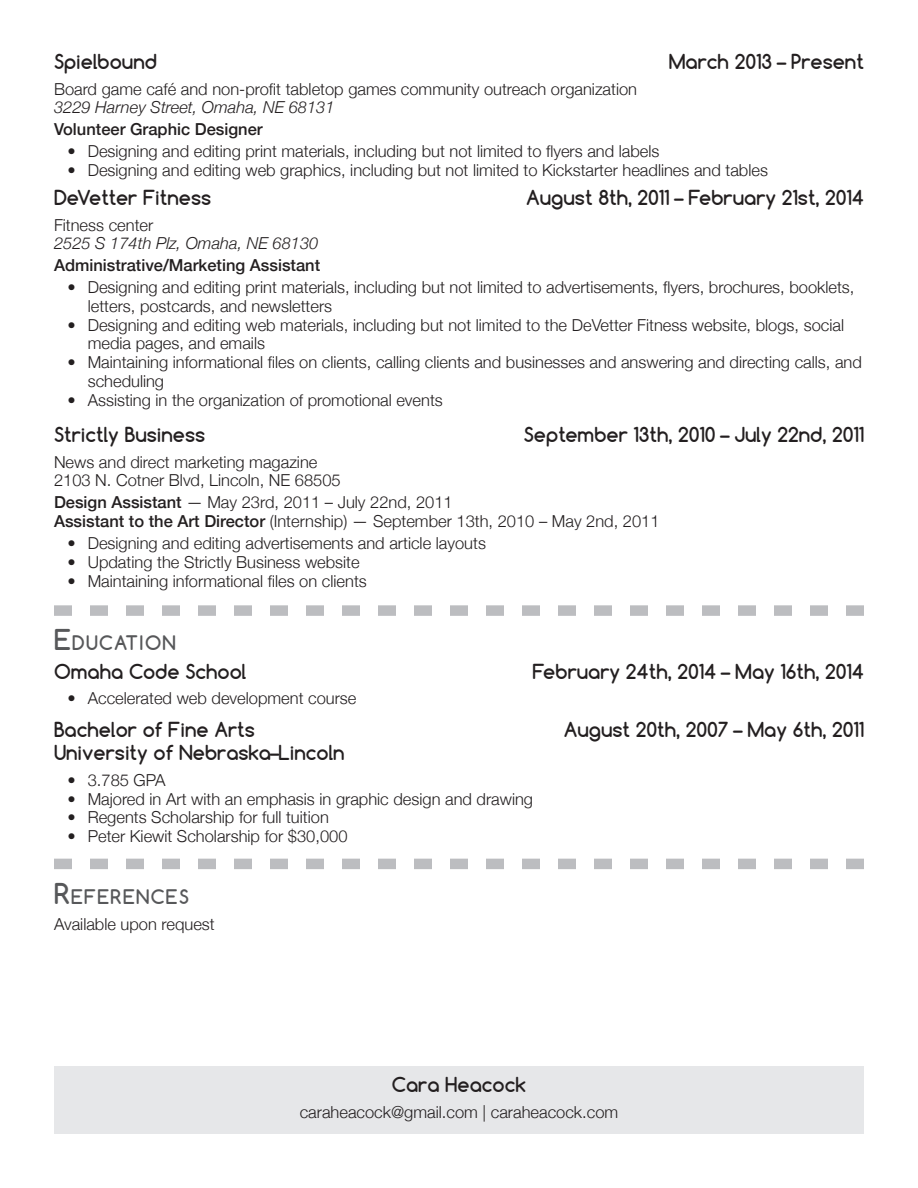
<style>
.page{position:relative;width:918px;height:1188px;background:#fff}
.page>*{position:absolute;margin:0;border:0;box-sizing:border-box;transform-origin:0 0}
.Subhead2{font:700 19.5px/23.4px "Comfortaa";color:#231f20}
.Subhead{font:700 18.9px "Comfortaa";letter-spacing:.07em;color:#57585a}
.t1{font:300 16.5px/18.8px "Helvetica Neue";color:#231f20}
.t2{font:500 16.5px "Helvetica Neue";color:#231f20}
.t3{font:italic 300 16.5px/18.8px "Helvetica Neue";color:#231f20}
.s1{font-style:italic}
.s2{font-style:normal}
.s3{font-weight:500}
.s4{font-size:27px}
</style>
<div class="page">
<div style="left:54px;top:1066px;width:810px;height:68px;background:#e6e7e9"></div>
<svg style="left:54px;top:605px;width:810px;height:11px"></svg>
<svg style="left:54px;top:859px;width:810px;height:10px"></svg>
<p class="Subhead2" style="left:669px;top:50px;width:197px">March 2013 – Present</p>
<p class="Subhead2" style="left:54px;top:50px;width:105px">Spielbound</p>
<p class="t1" style="left:54px;top:78px;width:585px">Board game café and non-profit tabletop games community outreach organization<br><span class="s1">3229 Harney Street, Omaha, NE 68131</span></p>
<p class="t2" style="left:54px;top:116px;width:210px">Volunteer Graphic Designer</p>
<p class="t1" style="left:68px;top:141px;width:593px">• Designing and editing print materials, including but not limited to flyers and labels</p>
<p class="t1" style="left:68px;top:160px;width:702px">• Designing and editing web graphics, including but not limited to Kickstarter headlines and tables</p>
<p class="Subhead2" style="left:526px;top:186px;width:339px">August 8th, 2011 – February 21st, 2014</p>
<p class="Subhead2" style="left:54px;top:186px;width:159px">DeVetter Fitness</p>
<p class="t3" style="left:54px;top:214px;width:266px"><span class="s2">Fitness center<br></span>2525 S 174th Plz, Omaha, NE 68130</p>
<p class="t2" style="left:54px;top:252px;width:268px">Administrative/Marketing Assistant</p>
<p class="t1" style="left:88px;top:277px;width:768px;text-indent:-20px">• Designing and editing print materials, including but not limited to advertisements, flyers, brochures, booklets, letters, postcards, and newsletters</p>
<p class="t1" style="left:88px;top:314px;width:758px;text-indent:-20px">• Designing and editing web materials, including but not limited to the DeVetter Fitness website, blogs, social media pages, and emails</p>
<p class="t1" style="left:88px;top:352px;width:776px;text-indent:-20px">• Maintaining informational files on clients, calling clients and businesses and answering and directing calls, and scheduling</p>
<p class="t1" style="left:68px;top:389px;width:377px">• Assisting in the organization of promotional events</p>
<p class="Subhead2" style="left:524px;top:423px;width:342px">September 13th, 2010 – July 22nd, 2011</p>
<p class="Subhead2" style="left:54px;top:423px;width:153px">Strictly Business</p>
<p class="t1" style="left:54px;top:451px;width:288px">News and direct marketing magazine<br>2103 N. Cotner Blvd, Lincoln, NE 68505</p>
<p class="t1" style="left:54px;top:492px;width:607px"><span class="s3">Design Assistant</span> — May 23rd, 2011 – July 22nd, 2011<br><span class="s3">Assistant to the Art Director</span> (Internship) — September 13th, 2010 – May 2nd, 2011</p>
<p class="t1" style="left:68px;top:533px;width:420px">• Designing and editing advertisements and article layouts</p>
<p class="t1" style="left:68px;top:551px;width:294px">• Updating the Strictly Business website</p>
<p class="t1" style="left:68px;top:570px;width:301px">• Maintaining informational files on clients</p>
<p class="Subhead" style="left:54px;top:631px;width:123px"><span class="s4">E</span>DUCATION</p>
<p class="Subhead2" style="left:54px;top:659px;width:194px">Omaha Code School</p>
<p class="t1" style="left:68px;top:688px;width:290px">• Accelerated web development course</p>
<p class="Subhead2" style="left:533px;top:659px;width:333px">February 24th, 2014 – May 16th, 2014</p>
<p class="Subhead2" style="left:54px;top:718px;width:292px">Bachelor of Fine Arts<br>University of Nebraska–Lincoln</p>
<p class="t1" style="left:68px;top:769px;width:99px">• 3.785 GPA</p>
<p class="t1" style="left:68px;top:788px;width:467px">• Majored in Art with an emphasis in graphic design and drawing</p>
<p class="t1" style="left:68px;top:807px;width:263px">• Regents Scholarship for full tuition</p>
<p class="t1" style="left:68px;top:826px;width:282px">• Peter Kiewit Scholarship for $30,000</p>
<p class="Subhead" style="left:54px;top:885px;width:124px"><span class="s4">R</span>EFERENCES</p>
<p class="t1" style="left:54px;top:914px;width:162px">Available upon request</p>
<p class="Subhead2" style="left:564px;top:718px;width:302px">August 20th, 2007 – May 6th, 2011</p>
<p class="Subhead2" style="left:392px;top:1073px;width:136px">Cara Heacock</p>
<p class="t1" style="left:300px;top:1102px;width:320px">caraheacock@gmail.com | caraheacock.com</p>
</div>
